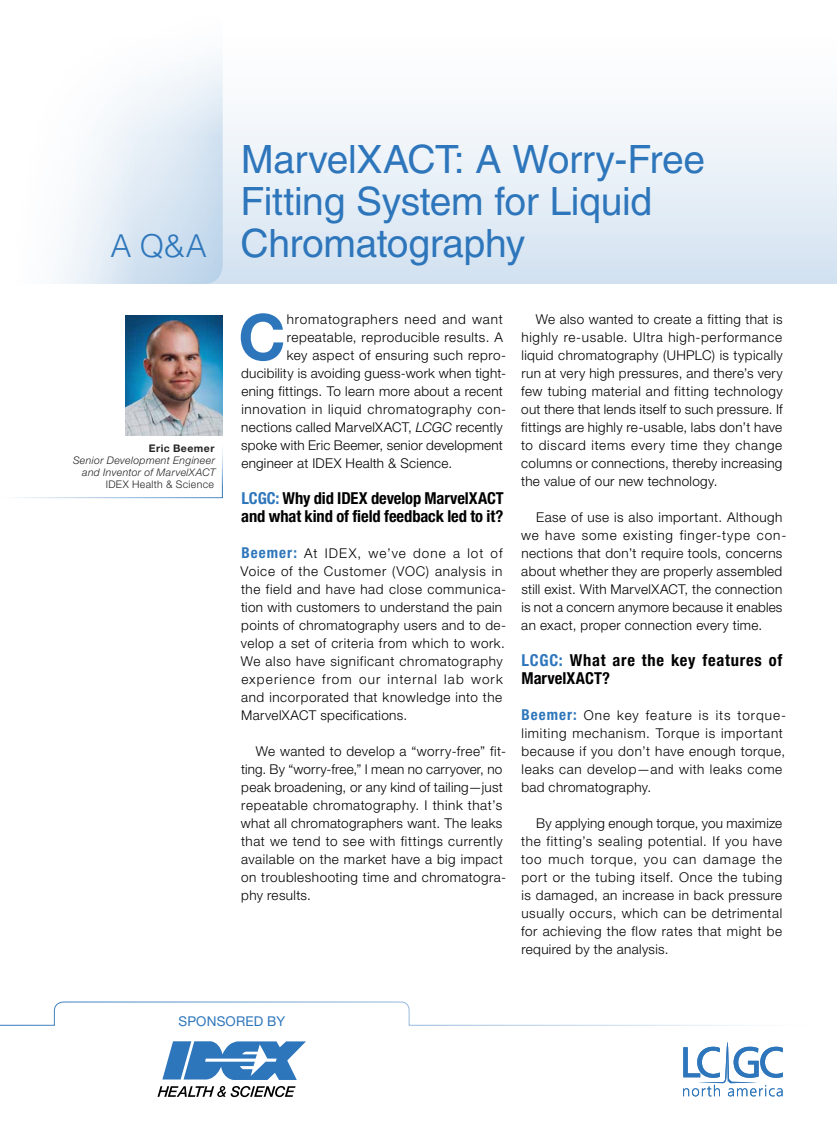
<style>
.page{position:relative;width:837px;height:1134px;background:#fff}
.page>*{position:absolute;margin:0;border:0;box-sizing:border-box;transform-origin:0 0}
.textdropcap_2{font:700 63.9px "Helvetica Neue LT Std";color:#2e76bb}
.head{font:39px/42px "Helvetica LT Std";letter-spacing:-.01em;color:#2e76bb}
.header_describer{font:300 31.5px "Helvetica LT Std";color:#2e76bb}
.DD_Question{font:700 condensed 16.5px/18px "Helvetica Neue LT Std";letter-spacing:-.005em;color:#000}
.DD_Question-2{font:700 condensed 16.5px/18px "Helvetica Neue LT Std";letter-spacing:.045em;color:#000}
.text{font:300 13.5px/18px "Helvetica Neue LT Std";letter-spacing:.025em;color:#000}
.DD_Answer{font:300 13.5px/18px "Helvetica Neue LT Std";letter-spacing:.045em;color:#000}
.textdropcap_2-2{font:300 13.5px "Helvetica Neue LT Std";letter-spacing:.025em;color:#000}
.textdropcap_2-3{font:300 13.5px "Helvetica Neue LT Std";letter-spacing:.05em;color:#000}
.textdropcap_2-4{font:300 13.5px "Helvetica Neue LT Std";letter-spacing:.06em;color:#000}
.t1{font:13.5px "Helvetica Neue LT Std";letter-spacing:.015em;color:#2e76bb}
.mug_slug{font:italic 300 10.5px/12px "Helvetica Neue LT Std";letter-spacing:.035em;color:#242424;text-align:right}
.s1{font-weight:700;font-style:normal}
.s2{font-style:normal}
.s3{font-style:italic}
.s4{color:#2e76bb}
.s5{font-weight:700;font-stretch:condensed;font-size:15px;color:#2e76bb}
</style>
<div class="page">
<div style="left:0;top:0;width:837px;height:284px;background:linear-gradient(to bottom,#fff,#d6e4f1)"></div>
<svg style="left:0;top:0;width:223px;height:284px"></svg>
<svg style="left:0;top:1001px;width:783px;height:97px"></svg>
<img style="left:125px;top:315px;width:98px;height:121px">
<svg style="left:683px;top:1030px;width:100px;height:66px"></svg>
<svg style="left:162px;top:1041px;width:144px;height:39px"></svg>
<svg style="left:158px;top:1086px;width:138px;height:11px"></svg>
<p class="head" style="left:241px;top:138px;width:466px">MarvelXACT: A Worry-Free<br>Fitting System for Liquid</p>
<p class="header_describer" style="left:110px;top:226px;width:98px">A Q&amp;A</p>
<p class="head" style="left:241px;top:222px;width:286px">Chromatography</p>
<p class="mug_slug" style="left:73px;top:442px;width:144px"><span class="s1">Eric Beemer<br></span>Senior Development Engineer and Inventor of MarvelXACT<br><span class="s2">IDEX Health &amp; Science</span></p>
<p class="textdropcap_2" style="left:238px;top:298px;width:49px">C</p>
<p class="textdropcap_2-4" style="left:287px;top:311px;width:217px">hromatographers need and want</p>
<p class="textdropcap_2-2" style="left:287px;top:329px;width:218px">repeatable, reproducible results. A</p>
<p class="textdropcap_2-2" style="left:287px;top:347px;width:221px">key aspect of ensuring such repro-</p>
<p class="textdropcap_2-2" style="left:241px;top:365px;width:267px">ducibility is avoiding guess-work when tight-</p>
<p class="textdropcap_2-2" style="left:241px;top:383px;width:263px">ening fittings. To learn more about a recent</p>
<p class="textdropcap_2-3" style="left:241px;top:401px;width:266px">innovation in liquid chromatography con-</p>
<p class="textdropcap_2-2" style="left:241px;top:419px;width:263px">nections called MarvelXACT, <span class="s3">LCGC</span> recently</p>
<p class="textdropcap_2-2" style="left:241px;top:437px;width:263px">spoke with Eric Beemer, senior development</p>
<p class="textdropcap_2-2" style="left:241px;top:455px;width:212px">engineer at IDEX Health &amp; Science.</p>
<p class="DD_Question" style="left:241px;top:489px;width:264px"><span class="s4">LCGC:</span> Why did IDEX develop MarvelXACT and what kind of field feedback led to it?</p>
<p class="DD_Answer" style="left:241px;top:544px;width:267px"><span class="s5">Beemer:</span> At IDEX, we’ve done a lot of Voice of the Customer (VOC) analysis in the field and have had close communica&shy;tion with customers to understand the pain points of chromatography users and to de&shy;velop a set of criteria from which to work.<br>We also have significant chromatography experience from our internal lab work and incorporated that knowledge into the MarvelXACT specifications.</p>
<p class="text" style="left:241px;top:742px;width:267px;text-indent:15px">We wanted to develop a “worry-free” fit&shy;ting. By “worry-free,” I mean no carryover, no peak broadening, or any kind of tailing—just repeatable chromatography. I think that’s what all chromatographers want. The leaks that we tend to see with fittings currently available on the market have a big impact on troubleshooting time and chromatogra&shy;phy results.</p>
<p class="text" style="left:521px;top:310px;width:263px;text-align:justify;text-indent:15px">We also wanted to create a fitting that is highly re-usable. Ultra high-performance liquid chromatography (UHPLC) is typically run at very high pressures, and there’s very few tubing material and fitting technology out there that lends itself to such pressure. If fittings are highly re-usable, labs don’t have to discard items every time they change columns or connections, thereby increasing the value of our new technology.</p>
<p class="text" style="left:521px;top:508px;width:267px;text-indent:15px">Ease of use is also important. Although we have some existing finger-type con&shy;nections that don’t require tools, concerns about whether they are properly assembled still exist. With MarvelXACT, the connection is not a concern anymore because it enables an exact, proper connection every time.</p>
<p class="DD_Question-2" style="left:521px;top:651px;width:262px"><span class="s4">LCGC:</span> What are the key features of<br>MarvelXACT?</p>
<p class="DD_Answer" style="left:521px;top:706px;width:266px"><span class="s5">Beemer:</span> One key feature is its torque&shy;limiting mechanism. Torque is important because if you don’t have enough torque, leaks can develop—and with leaks come bad chromatography.</p>
<p class="text" style="left:521px;top:814px;width:263px;text-align:justify;text-indent:15px">By applying enough torque, you maximize the fitting’s sealing potential. If you have too much torque, you can damage the port or the tubing itself. Once the tubing is damaged, an increase in back pressure usually occurs, which can be detrimental for achieving the flow rates that might be required by the analysis.</p>
<p class="t1" style="left:178px;top:1013px;width:108px">SPONSORED BY</p>
</div>
